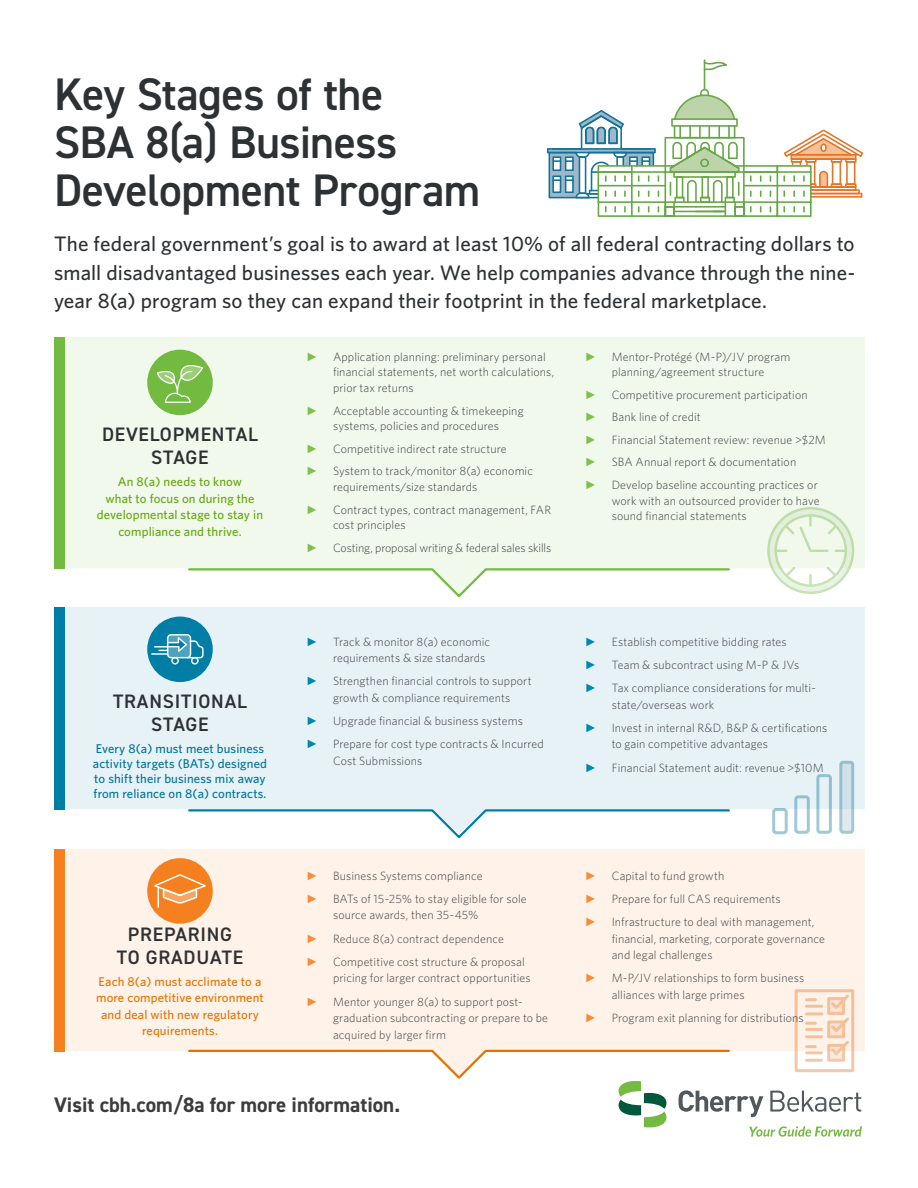
<style>
.page{position:relative;width:918px;height:1188px;background:#fff}
.page>*{position:absolute;margin:0;border:0;box-sizing:border-box;transform-origin:0 0}
.Cover_Headline{font:600 45.75px/48px "DIN2014";letter-spacing:-.01em;color:#2e3133}
.Sub-Headline{font:500 21px/28.5px "Whitney";letter-spacing:.005em;color:#2e3133;text-align:justify}
.t1{font:700 21px "DIN2014";color:#3c3c3d}
.t2{font:600 19.5px/23.4px "DIN2014";letter-spacing:.04em;color:#2e3133;text-align:center}
.t3{font:500 12.75px/15px "Whitney";letter-spacing:.01em;color:#007396}
.t4{font:500 12.75px/16.5px "Whitney";letter-spacing:.01em;color:#e57200;text-align:center}
.t5{font:500 12.75px/16.5px "Whitney";letter-spacing:.01em;color:#64a70b;text-align:center}
.t6{font:300 12px/16.5px "Whitney";letter-spacing:.01em;color:#3e3e3f}
.t7{font:300 12px "Whitney";letter-spacing:-.01em;color:#3e3e3f}
.t8{font:900 12px "Arial";color:#80bf4e}
.t9{font:900 12px "Arial";color:#f68d36}
.t10{font:900 12px "Arial";color:#0087ad}
</style>
<div class="page">
<div style="left:54px;top:337px;width:811px;height:232px;background:#f1f8ec"></div>
<svg style="left:187px;top:567px;width:544px;height:31px"></svg>
<div style="left:54px;top:337px;width:11px;height:231px;background:#72ba40"></div>
<div style="left:147px;top:350px;width:66px;height:65px;background:#72ba40;border-radius:50%"></div>
<svg style="left:547px;top:89px;width:316px;height:128px"></svg>
<svg style="left:705px;top:61px;width:22px;height:9px"></svg>
<hr style="left:704px;top:59px;width:1px;height:31px;background:#64a843">
<svg style="left:767px;top:507px;width:87px;height:87px"></svg>
<svg style="left:157px;top:365px;width:46px;height:38px"></svg>
<div style="left:54px;top:849px;width:811px;height:203px;background:#fef2e9"></div>
<div style="left:54px;top:849px;width:11px;height:202px;background:#f58020"></div>
<div style="left:147px;top:858px;width:66px;height:66px;background:#f58020;border-radius:50%"></div>
<svg style="left:187px;top:988px;width:675px;height:149px"></svg>
<svg style="left:154px;top:874px;width:52px;height:34px"></svg>
<div style="left:54px;top:607px;width:811px;height:224px;background:#e6f2f6"></div>
<div style="left:54px;top:607px;width:11px;height:202px;background:#007ea5"></div>
<div style="left:147px;top:617px;width:66px;height:65px;background:#007ea5;border-radius:50%"></div>
<svg style="left:771px;top:773px;width:62px;height:62px"></svg>
<svg style="left:841px;top:762px;width:12px;height:70px"></svg>
<div style="left:839px;top:761px;width:15px;height:73px;border:3px solid #107597;border-radius:2px"></div>
<svg style="left:187px;top:808px;width:544px;height:31px"></svg>
<svg style="left:151px;top:634px;width:53px;height:31px"></svg>
<p class="Cover_Headline" style="left:54px;top:69px;width:331px">Key Stages of the</p>
<p class="Cover_Headline" style="left:54px;top:117px;width:428px">SBA 8(a) Business<br>Development Program</p>
<p class="Sub-Headline" style="left:54px;top:229px;width:803px">The federal government’s goal is to award at least 10% of all federal contracting dollars to small disadvantaged businesses each year. We help companies advance through the nine&shy;year 8(a) program so they can expand their footprint in the federal marketplace.</p>
<p class="t2" style="left:102px;top:422px;width:157px">DEVELOPMENTAL<br>STAGE</p>
<p class="t5" style="left:97px;top:474px;width:168px">An 8(a) needs to know<br>what to focus on during the developmental stage to stay in compliance and thrive.</p>
<p class="t8" style="left:306px;top:348px;width:13px">►</p>
<p class="t6" style="left:333px;top:348px;width:223px;line-height:15.8px">Application planning: preliminary personal financial statements, net worth calculations, prior tax returns</p>
<p class="t8" style="left:306px;top:402px;width:13px">►</p>
<p class="t6" style="left:333px;top:402px;width:192px;line-height:15.8px">Acceptable accounting &amp; timekeeping systems, policies and procedures</p>
<p class="t8" style="left:306px;top:440px;width:13px">►</p>
<p class="t6" style="left:333px;top:440px;width:175px">Competitive indirect rate structure</p>
<p class="t8" style="left:306px;top:462px;width:13px">►</p>
<p class="t6" style="left:333px;top:463px;width:202px;line-height:15.8px">System to track/monitor 8(a) economic requirements/size standards</p>
<p class="t8" style="left:306px;top:501px;width:13px">►</p>
<p class="t6" style="left:333px;top:501px;width:220px;line-height:15.8px">Contract types, contract management, FAR cost principles</p>
<p class="t8" style="left:306px;top:539px;width:13px">►</p>
<p class="t7" style="left:333px;top:540px;width:220px">Costing, proposal writing &amp; federal sales skills</p>
<p class="t8" style="left:585px;top:348px;width:13px">►</p>
<p class="t6" style="left:612px;top:348px;width:180px;line-height:15.8px">Mentor-Protégé (M-P)/JV program planning/agreement structure</p>
<p class="t8" style="left:585px;top:386px;width:13px">►</p>
<p class="t6" style="left:612px;top:386px;width:197px">Competitive procurement participation</p>
<p class="t8" style="left:585px;top:408px;width:13px">►</p>
<p class="t6" style="left:612px;top:409px;width:91px">Bank line of credit</p>
<p class="t8" style="left:585px;top:431px;width:13px">►</p>
<p class="t6" style="left:612px;top:431px;width:216px">Financial Statement review: revenue &gt;$2M</p>
<p class="t8" style="left:585px;top:453px;width:13px">►</p>
<p class="t6" style="left:612px;top:454px;width:186px">SBA Annual report &amp; documentation</p>
<p class="t8" style="left:585px;top:476px;width:13px">►</p>
<p class="t6" style="left:612px;top:477px;width:209px;line-height:15.8px">Develop baseline accounting practices or work with an outsourced provider to have sound financial statements</p>
<p class="t2" style="left:113px;top:689px;width:135px">TRANSITIONAL</p>
<p class="t2" style="left:151px;top:713px;width:59px">STAGE</p>
<p class="t3" style="left:93px;top:741px;width:176px">Every 8(a) must meet business activity targets (BATs) designed to shift their business mix away from reliance on 8(a) contracts.</p>
<p class="t2" style="left:117px;top:922px;width:128px">PREPARING<br>TO GRADUATE</p>
<p class="t4" style="left:96px;top:973px;width:169px">Each 8(a) must acclimate to a more competitive environment and deal with new regulatory requirements.</p>
<p class="t10" style="left:306px;top:633px;width:13px">►</p>
<p class="t6" style="left:333px;top:633px;width:159px">Track &amp; monitor 8(a) economic requirements &amp; size standards</p>
<p class="t10" style="left:306px;top:672px;width:13px">►</p>
<p class="t6" style="left:333px;top:673px;width:200px">Strengthen financial controls to support growth &amp; compliance requirements</p>
<p class="t10" style="left:306px;top:712px;width:13px">►</p>
<p class="t6" style="left:333px;top:712px;width:191px">Upgrade financial &amp; business systems</p>
<p class="t10" style="left:306px;top:735px;width:13px">►</p>
<p class="t6" style="left:333px;top:736px;width:212px">Prepare for cost type contracts &amp; Incurred<br>Cost Submissions</p>
<p class="t9" style="left:306px;top:867px;width:13px">►</p>
<p class="t6" style="left:333px;top:867px;width:151px">Business Systems compliance</p>
<p class="t9" style="left:306px;top:890px;width:13px">►</p>
<p class="t6" style="left:333px;top:890px;width:195px">BATs of 15-25% to stay eligible for sole source awards, then 35-45%</p>
<p class="t9" style="left:306px;top:930px;width:13px">►</p>
<p class="t6" style="left:333px;top:930px;width:173px">Reduce 8(a) contract dependence</p>
<p class="t9" style="left:306px;top:953px;width:13px">►</p>
<p class="t6" style="left:333px;top:953px;width:199px">Competitive cost structure &amp; proposal pricing for larger contract opportunities</p>
<p class="t9" style="left:306px;top:993px;width:13px">►</p>
<p class="t6" style="left:333px;top:993px;width:217px">Mentor younger 8(a) to support post&shy;graduation subcontracting or prepare to be acquired by larger firm</p>
<p class="t1" style="left:54px;top:1091px;width:348px">Visit cbh.com/8a for more information.</p>
<p class="t10" style="left:585px;top:633px;width:13px">►</p>
<p class="t6" style="left:612px;top:633px;width:177px">Establish competitive bidding rates</p>
<p class="t10" style="left:585px;top:656px;width:13px">►</p>
<p class="t6" style="left:612px;top:656px;width:189px">Team &amp; subcontract using M-P &amp; JVs</p>
<p class="t10" style="left:585px;top:679px;width:13px">►</p>
<p class="t6" style="left:612px;top:679px;width:206px">Tax compliance considerations for multi&shy;state/overseas work</p>
<p class="t10" style="left:585px;top:719px;width:13px">►</p>
<p class="t6" style="left:612px;top:719px;width:217px">Invest in internal R&amp;D, B&amp;P &amp; certifications to gain competitive advantages</p>
<p class="t10" style="left:585px;top:759px;width:13px">►</p>
<p class="t6" style="left:612px;top:759px;width:214px">Financial Statement audit: revenue &gt;$10M</p>
<p class="t9" style="left:585px;top:867px;width:13px">►</p>
<p class="t6" style="left:612px;top:867px;width:114px">Capital to fund growth</p>
<p class="t9" style="left:585px;top:890px;width:13px">►</p>
<p class="t6" style="left:612px;top:890px;width:171px">Prepare for full CAS requirements</p>
<p class="t9" style="left:585px;top:913px;width:13px">►</p>
<p class="t6" style="left:612px;top:913px;width:215px">Infrastructure to deal with management, financial, marketing, corporate governance and legal challenges</p>
<p class="t9" style="left:585px;top:969px;width:13px">►</p>
<p class="t6" style="left:612px;top:970px;width:194px">M-P/JV relationships to form business alliances with large primes</p>
<p class="t9" style="left:585px;top:1009px;width:13px">►</p>
<p class="t6" style="left:612px;top:1009px;width:194px">Program exit planning for distributions</p>
</div>
